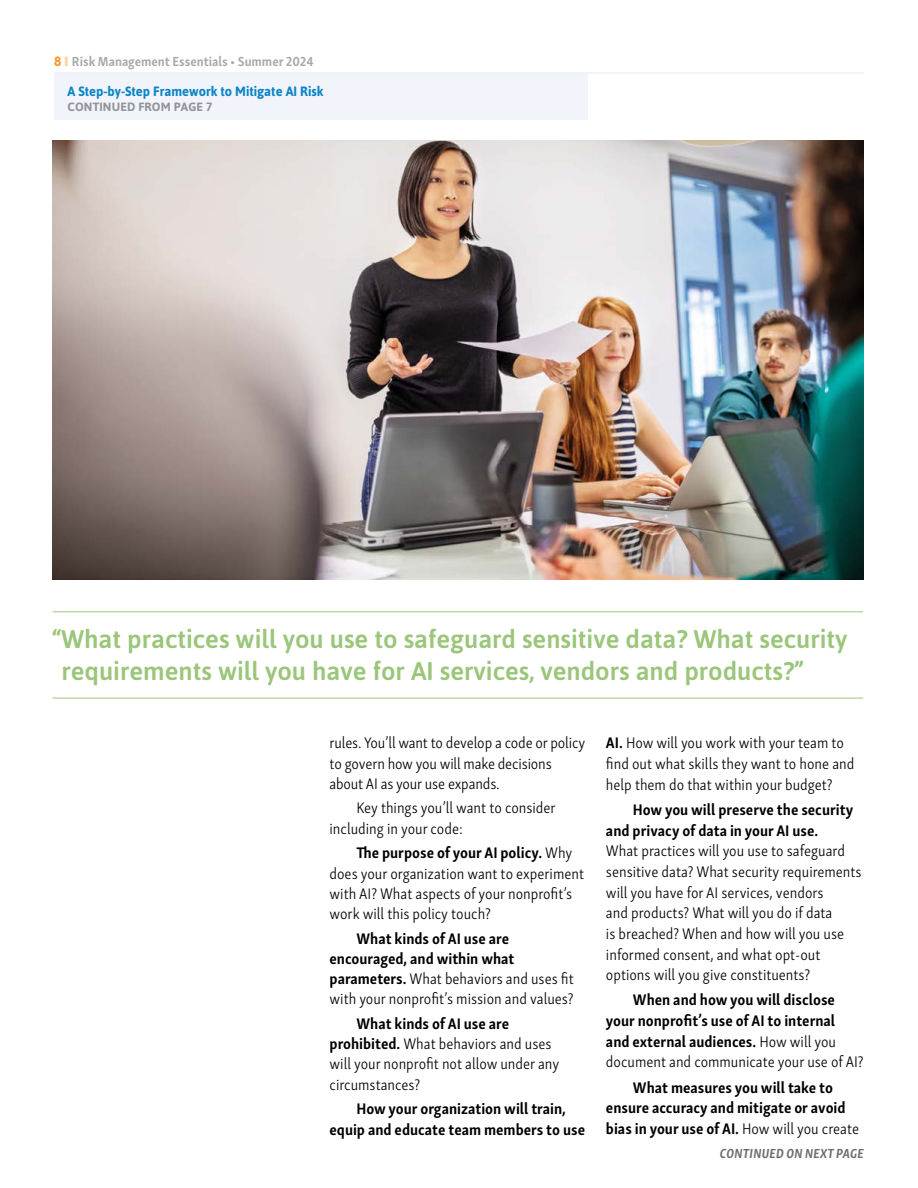
<style>
.page{position:relative;width:918px;height:1188px;background:#fff}
.page>*{position:absolute;margin:0;border:0;box-sizing:border-box;transform-origin:0 0}
.t1{font:500 25.5px/31.5px "Asap";color:#9bc67a}
.t2{font:300 15.75px/20.2px "Skolar Sans Latn Cn";color:#000}
.t3{font:700 15.75px/20.7px "Skolar Sans Latn Cn";color:#000}
.t4{font:700 13.5px "Asap";color:#0b85c6;scale:.95 1}
.t5{font:700 13.5px "Skolar Sans Latn Cn";color:#a7a9ac}
.t6{font:italic 700 13.5px "Skolar Sans Latn Cn";letter-spacing:.02em;color:#6d6e71}
.t7{font:700 12px "Asap";letter-spacing:.01em;color:#939598}
.s1{font-family:"Asap";color:#f89a33}
.s2{color:#fed3a6}
.s3{font-weight:700}
.s4{font-weight:300}
</style>
<div class="page">
<hr style="left:54px;top:73px;width:810px;height:1px;background:#e6e7e8">
<div style="left:54px;top:73px;width:534px;height:47px;background:#f1f4fa"></div>
<hr style="left:53px;top:611px;width:810px;height:1px;background:#9bc67a">
<hr style="left:53px;top:698px;width:810px;height:1px;background:#9bc67a">
<img style="left:53px;top:140px;width:810px;height:440px">
<p class="t5" style="left:54px;top:50px;width:261px"><span class="s1">8</span> <span class="s2">❙</span> Risk Management Essentials • Summer 2024</p>
<p class="t4" style="left:68px;top:82px;width:271px">A Step-by-Step Framework to Mitigate AI Risk</p>
<p class="t7" style="left:68px;top:99px;width:146px">CONTINUED FROM PAGE 7</p>
<h1 class="t1" style="left:62px;top:622px;width:787px;text-indent:-9px">“What practices will you use to safeguard sensitive data? What security requirements will you have for AI services, vendors and products?”</h1>
<p class="t2" style="left:330px;top:732px;width:257px">rules. You’ll want to develop a code or policy to govern how you will make decisions about AI as your use expands.</p>
<p class="t2" style="left:330px;top:797px;width:228px;text-indent:27px">Key things you’ll want to consider including in your code:</p>
<p class="t2" style="left:330px;top:842px;width:256px;text-indent:27px"><span class="s3">The purpose of your AI policy.</span> Why does your organization want to experiment with AI? What aspects of your nonprofit’s work will this policy touch?</p>
<p class="t2" style="left:330px;top:927px;width:246px;text-indent:27px"><span class="s3">What kinds of AI use are encouraged, and within what parameters.</span> What behaviors and uses fit with your nonprofit’s mission and values?</p>
<p class="t2" style="left:330px;top:1012px;width:231px;text-indent:27px"><span class="s3">What kinds of AI use are prohibited.</span> What behaviors and uses will your nonprofit not allow under any circumstances?</p>
<p class="t3" style="left:330px;top:1097px;width:257px;line-height:20.2px;text-align:center">How your organization will train,<br>equip and educate team members to use</p>
<p class="t2" style="left:606px;top:732px;width:250px;line-height:20.7px"><span class="s3">AI.</span> How will you work with your team to find out what skills they want to hone and help them do that within your budget?</p>
<p class="t3" style="left:606px;top:798px;width:249px;text-indent:27px">How you will preserve the security and privacy of data in your AI use.</p>
<p class="t2" style="left:606px;top:839px;width:257px;line-height:20.7px">What practices will you use to safeguard sensitive data? What security requirements will you have for AI services, vendors<br>and products? What will you do if data<br>is breached? When and how will you use informed consent, and what opt-out options will you give constituents?</p>
<p class="t3" style="left:606px;top:988px;width:259px;text-indent:27px">When and how you will disclose your nonprofit’s use of AI to internal<br>and external audiences. <span class="s4">How will you document and communicate your use of AI?</span></p>
<p class="t3" style="left:606px;top:1075px;width:255px;text-indent:27px">What measures you will take to ensure accuracy and mitigate or avoid bias in your use of AI. <span class="s4">How will you create</span></p>
<p class="t6" style="left:720px;top:1143px;width:146px">CONTINUED ON NEXT PAGE</p>
</div>
